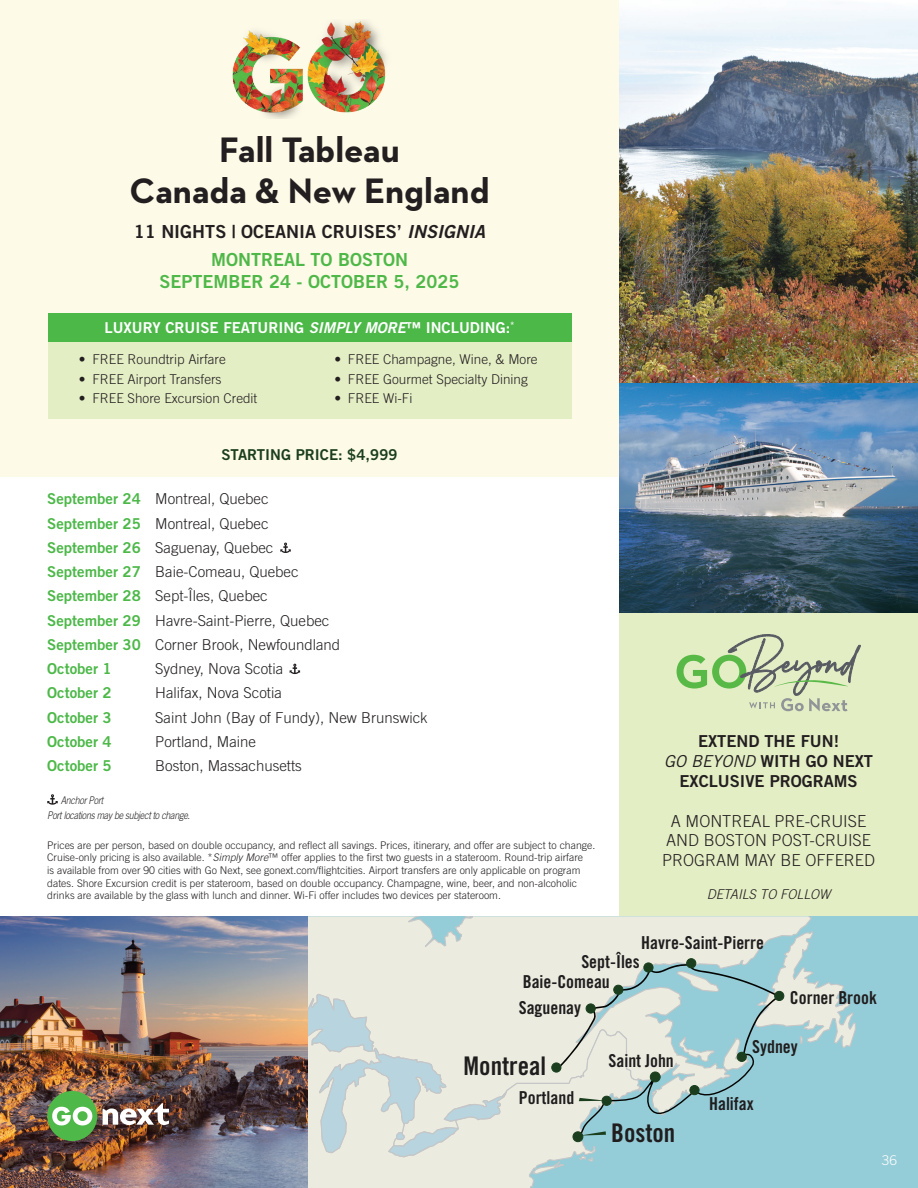
<style>
.page{position:relative;width:918px;height:1188px;background:#fff}
.page>*{position:absolute;margin:0;border:0;box-sizing:border-box;transform-origin:0 0}
.t1{font:700 36px/40.5px "Neutraface 2 Text";color:#231f20;text-align:center}
.t2{font:25.65px "Trade Gothic LT Std Bd Cn 20";color:#201d1e}
.t3{font:18px/28.3px "Trade Gothic LT Std Bd 2";color:#231f20;text-align:center}
.t4{font:18px "Trade Gothic LT Std Bd 2";color:#4eb848}
.t5{font:17.85px "Trade Gothic LT Std Bd Cn 20";color:#201d1e}
.t6{font:300 16.5px/19.8px "Trade Gothic LT Std";color:#231f20;text-align:center}
.t7{font:16.5px/19.8px "Trade Gothic LT Std Bd 2";color:#231f20;text-align:center}
.t8{font:300 15px/24.3px "Trade Gothic LT Std";color:#231f20}
.t9{font:15px "Trade Gothic LT Std Bd 2";color:#fff}
.t10{font:15px "Trade Gothic LT Std Bd 2";color:#4cb848}
.t11{font:15px "Trade Gothic LT Std Bd 2";color:#1b3f1d}
.t12{font:300 13.5px "Trade Gothic LT Std";color:#231f20}
.t13{font:italic 300 13.5px "Trade Gothic LT Std";color:#231f20}
.t14{font:300 13.5px "Trade Gothic LT Std";color:#fff}
.t15{font:300 10.5px/12.6px "Trade Gothic LT Std";color:#231f20}
.t16{font:italic 300 10.5px/15.1px "Trade Gothic LT Std";letter-spacing:-.03em;color:#231f20;scale:.85 1}
.s1{font-family:"Trade Gothic LT Std Bd 2 Obl"}
.s2{color:#4eb848}
.s3{font-family:"Trade Gothic LT Std Bd 2";font-weight:400;color:#4cb848}
.s4{font-style:italic}
.s5{font-family:"Trade Gothic LT Std";font-style:italic}
</style>
<div class="page">
<div style="left:0;top:0;width:620px;height:477px;background:#fefae8"></div>
<img style="left:619px;top:0;width:299px;height:613px">
<div style="left:619px;top:613px;width:299px;height:303px;background:#e4eec5"></div>
<svg style="left:677px;top:634px;width:184px;height:77px"></svg>
<svg style="left:47px;top:794px;width:11px;height:11px"></svg>
<div style="left:48px;top:342px;width:523px;height:77px;background:#e4eec5"></div>
<div style="left:48px;top:313px;width:523px;height:29px;background:#4cb848"></div>
<div style="left:308px;top:916px;width:610px;height:272px;background:#94ccd7"></div>
<svg style="left:308px;top:916px;width:504px;height:68px;background:#e6e9de"></svg>
<svg style="left:308px;top:984px;width:288px;height:204px;background:#e4e8de"></svg>
<svg style="left:532px;top:1160px;width:37px;height:17px"></svg>
<svg style="left:308px;top:993px;width:200px;height:165px;background:#dde3dd"></svg>
<svg style="left:559px;top:930px;width:297px;height:206px"></svg>
<div style="left:573px;top:1132px;width:10px;height:10px;background:#1b3f1e;border-radius:50%"></div>
<div style="left:573px;top:1131px;width:10px;height:11px;border:1px solid #1b3f1e;border-radius:50%"></div>
<div style="left:650px;top:1072px;width:10px;height:10px;background:#1b3f1e;border-radius:50%"></div>
<div style="left:650px;top:1072px;width:11px;height:10px;border:1px solid #1b3f1e;border-radius:50%"></div>
<div style="left:552px;top:1063px;width:9px;height:9px;background:#1b3f1e;border-radius:50%"></div>
<div style="left:551px;top:1063px;width:10px;height:9px;border:1px solid #1b3f1e;border-radius:50%"></div>
<div style="left:775px;top:991px;width:9px;height:10px;background:#1b3f1e;border-radius:50%"></div>
<div style="left:774px;top:991px;width:10px;height:10px;border:1px solid #1b3f1e;border-radius:50%"></div>
<div style="left:644px;top:963px;width:9px;height:9px;background:#1b3f1e;border-radius:50%"></div>
<div style="left:644px;top:963px;width:9px;height:9px;border:1px solid #1b3f1e;border-radius:50%"></div>
<div style="left:687px;top:959px;width:9px;height:9px;background:#1b3f1e;border-radius:50%"></div>
<div style="left:686px;top:958px;width:10px;height:10px;border:1px solid #1b3f1e;border-radius:50%"></div>
<img style="left:232px;top:21px;width:154px;height:98px">
<img style="left:0;top:916px;width:308px;height:272px">
<div style="left:47px;top:1091px;width:50px;height:50px;background:#4eb848;border-radius:50%"></div>
<svg style="left:103px;top:1103px;width:66px;height:22px"></svg>
<svg style="left:52px;top:1107px;width:40px;height:18px"></svg>
<svg style="left:280px;top:543px;width:11px;height:10px"></svg>
<svg style="left:290px;top:664px;width:10px;height:10px"></svg>
<h1 class="t1" style="left:130px;top:130px;width:361px">Fall Tableau<br>Canada &amp; New England</h1>
<h3 class="t3" style="left:134px;top:217px;width:353px">11 NIGHTS | OCEANIA CRUISES’ <span class="s1">INSIGNIA<br></span><span class="s2">MONTREAL TO BOSTON</span></h3>
<h3 class="t4" style="left:160px;top:270px;width:301px">SEPTEMBER 24 - OCTOBER 5, 2025</h3>
<h3 class="t9" style="left:104px;top:319px;width:412px">LUXURY CRUISE FEATURING <span class="s1">SIMPLY MORE</span>™ INCLUDING:<sup>*</sup></h3>
<p class="t12" style="left:79px;top:351px;width:149px">• FREE Roundtrip Airfare</p>
<p class="t12" style="left:79px;top:371px;width:144px">• FREE Airport Transfers</p>
<p class="t12" style="left:79px;top:390px;width:180px">• FREE Shore Excursion Credit</p>
<p class="t12" style="left:334px;top:351px;width:205px">• FREE Champagne, Wine, &amp; More</p>
<p class="t12" style="left:334px;top:371px;width:195px">• FREE Gourmet Specialty Dining</p>
<p class="t12" style="left:334px;top:390px;width:80px">• FREE Wi-Fi</p>
<h3 class="t11" style="left:221px;top:445px;width:178px">STARTING PRICE: $4,999</h3>
<p class="t8" style="left:47px;top:487px;width:295px"><span class="s3">September 24</span> Montreal, Quebec <span class="s3">September 25</span> Montreal, Quebec <span class="s3">September 26</span> Saguenay, Quebec <span class="s3">September 27</span> Baie-Comeau, Quebec <span class="s3">September 28</span> Sept-Îles, Quebec <span class="s3">September 29</span> Havre-Saint-Pierre, Quebec <span class="s3">September 30</span> Corner Brook, Newfoundland</p>
<h3 class="t10" style="left:47px;top:659px;width:66px">October 1</h3>
<h3 class="t8" style="left:155px;top:656px;width:130px">Sydney, Nova Scotia</h3>
<h3 class="t10" style="left:47px;top:684px;width:66px">October 2</h3>
<h3 class="t8" style="left:155px;top:681px;width:128px">Halifax, Nova Scotia</h3>
<h3 class="t10" style="left:47px;top:708px;width:66px">October 3</h3>
<h3 class="t8" style="left:155px;top:705px;width:274px">Saint John (Bay of Fundy), New Brunswick</h3>
<h3 class="t10" style="left:47px;top:732px;width:66px">October 4</h3>
<h3 class="t8" style="left:155px;top:729px;width:102px">Portland, Maine</h3>
<h3 class="t10" style="left:47px;top:756px;width:66px">October 5</h3>
<h3 class="t8" style="left:155px;top:753px;width:148px">Boston, Massachusetts</h3>
<p class="t16" style="left:47px;top:793px;width:169px;text-indent:14px">Anchor Port<br>Port locations may be subject to change.</p>
<p class="t15" style="left:47px;top:839px;width:550px">Prices are per person, based on double occupancy, and reflect all savings. Prices, itinerary, and offer are subject to change.<br>Cruise-only pricing is also available. *<span class="s4">Simply More</span>™ offer applies to the first two guests in a stateroom. Round-trip airfare<br>is available from over 90 cities with Go Next, see gonext.com/flightcities. Airport transfers are only applicable on program dates. Shore Excursion credit is per stateroom, based on double occupancy. Champagne, wine, beer, and non-alcoholic drinks are available by the glass with lunch and dinner. Wi-Fi offer includes two devices per stateroom.</p>
<h3 class="t7" style="left:664px;top:731px;width:211px">EXTEND THE FUN!<br><span class="s5">GO BEYOND</span> WITH GO NEXT<br>EXCLUSIVE PROGRAMS</h3>
<h3 class="t6" style="left:662px;top:811px;width:215px">A MONTREAL PRE-CRUISE<br>AND BOSTON POST-CRUISE<br>PROGRAM MAY BE OFFERED</h3>
<p class="t13" style="left:707px;top:886px;width:125px">DETAILS TO FOLLOW</p>
<h3 class="t5" style="left:641px;top:932px;width:124px">Havre-Saint-Pierre</h3>
<h3 class="t5" style="left:581px;top:950px;width:60px">Sept-Îles</h3>
<h3 class="t5" style="left:523px;top:970px;width:89px">Baie-Comeau</h3>
<h3 class="t5" style="left:519px;top:997px;width:64px">Saguenay</h3>
<h2 class="t2" style="left:464px;top:1050px;width:84px">Montreal</h2>
<h3 class="t5" style="left:519px;top:1087px;width:57px">Portland</h3>
<h3 class="t5" style="left:609px;top:1050px;width:67px">Saint John</h3>
<h2 class="t2" style="left:611px;top:1117px;width:66px">Boston</h2>
<h3 class="t5" style="left:790px;top:987px;width:89px">Corner Brook</h3>
<h3 class="t5" style="left:752px;top:1035px;width:47px">Sydney</h3>
<h3 class="t5" style="left:709px;top:1093px;width:46px">Halifax</h3>
<p class="t14" style="left:882px;top:1153px;width:17px">36</p>
</div>
